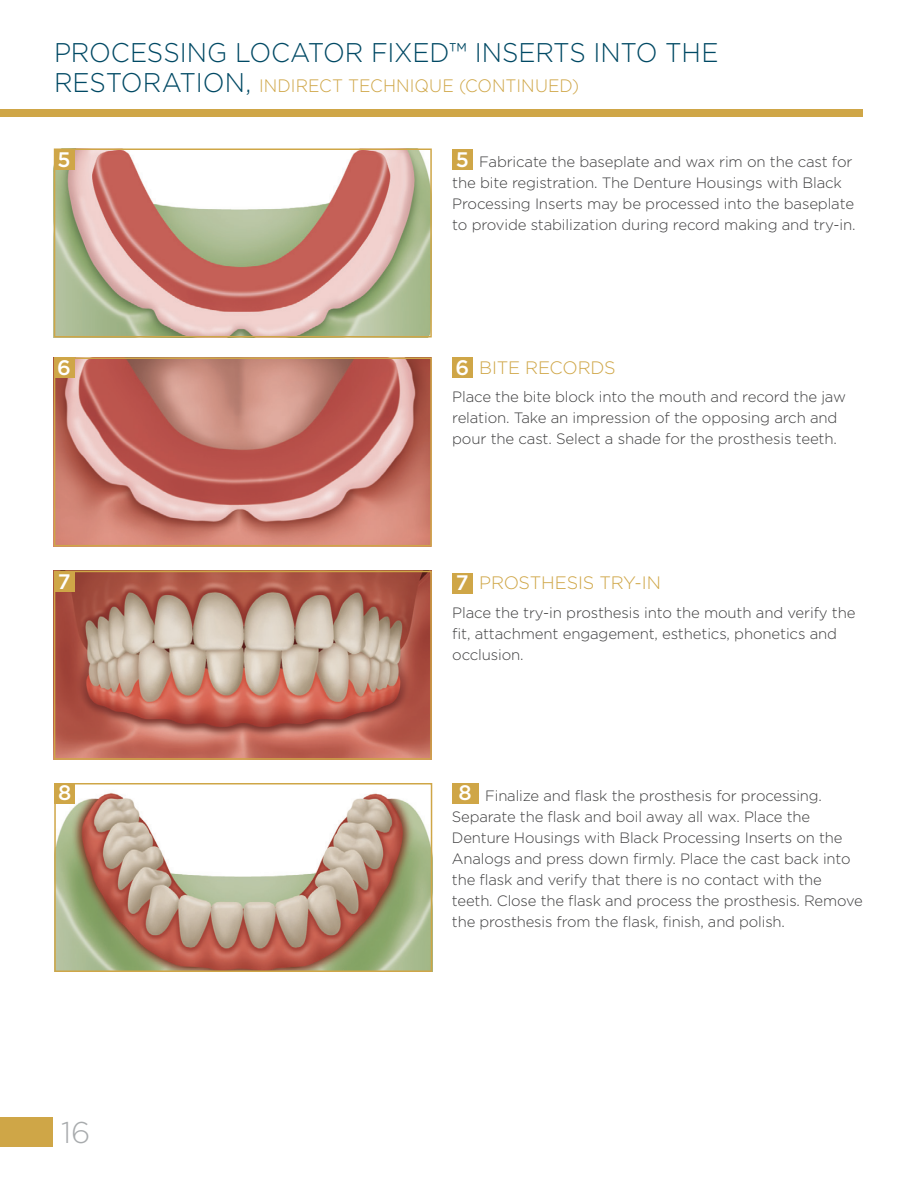
<style>
.page{position:relative;width:918px;height:1188px;background:#fff}
.page>*{position:absolute;margin:0;border:0;box-sizing:border-box;transform-origin:0 0}
.t1{font:300 30px "Gotham";color:#a8abad}
.t2{font:300 27px "Gotham";letter-spacing:-.005em;color:#004964;scale:.95 1}
.t3{font:500 21px "Gotham";color:#fff}
.t4{font:300 18px "Gotham";letter-spacing:-.005em;color:#cfa647;scale:.95 1}
.t5{font:300 18px "Gotham";letter-spacing:-.005em;color:#cfa647}
.t6{font:300 15px/21px "Gotham";letter-spacing:-.01em;color:#3e3e3f}
.s1{font-size:27px;color:#004964}
.s2{font-weight:500;font-size:21px;color:#fff}
</style>
<div class="page">
<div style="left:0;top:1117px;width:53px;height:30px;background:#cfa647"></div>
<div style="left:0;top:109px;width:863px;height:8px;background:#cfa647"></div>
<img style="left:57px;top:151px;width:372px;height:184px">
<div style="left:54px;top:148px;width:378px;height:190px;border:2px solid #cfa647"></div>
<img style="left:57px;top:360px;width:372px;height:183px">
<div style="left:54px;top:357px;width:378px;height:189px;border:2px solid #cfa647"></div>
<img style="left:57px;top:574px;width:372px;height:183px">
<div style="left:54px;top:571px;width:378px;height:189px;border:2px solid #cfa647"></div>
<div style="left:452px;top:150px;width:20px;height:20px;background:#cfa647"></div>
<div style="left:452px;top:357px;width:20px;height:21px;background:#cfa647"></div>
<div style="left:452px;top:573px;width:20px;height:20px;background:#cfa647"></div>
<div style="left:54px;top:150px;width:20px;height:20px;background:#cfa647"></div>
<div style="left:54px;top:357px;width:20px;height:21px;background:#cfa647"></div>
<div style="left:54px;top:572px;width:20px;height:20px;background:#cfa647"></div>
<div style="left:452px;top:783px;width:26px;height:20px;background:#cfa647"></div>
<img style="left:57px;top:793px;width:372px;height:176px">
<div style="left:54px;top:783px;width:378px;height:189px;border:2px solid #cfa647"></div>
<div style="left:55px;top:783px;width:20px;height:20px;background:#cfa647"></div>
<h2 class="t2" style="left:54px;top:35px;width:701px">PROCESSING LOCATOR FIXED™ INSERTS INTO THE</h2>
<p class="t4" style="left:54px;top:74px;width:554px"><span class="s1">RESTORATION,</span> INDIRECT TECHNIQUE (CONTINUED)</p>
<h3 class="t3" style="left:58px;top:145px;width:15px">5</h3>
<h3 class="t3" style="left:456px;top:145px;width:15px">5</h3>
<p class="t6" style="left:452px;top:150px;width:405px;text-indent:27px">Fabricate the baseplate and wax rim on the cast for the bite registration. The Denture Housings with Black Processing Inserts may be processed into the baseplate to provide stabilization during record making and try-in.</p>
<h3 class="t3" style="left:57px;top:353px;width:15px">6</h3>
<h3 class="t3" style="left:455px;top:353px;width:15px">6</h3>
<p class="t5" style="left:479px;top:357px;width:138px">BITE RECORDS</p>
<p class="t6" style="left:452px;top:385px;width:395px">Place the bite block into the mouth and record the jaw relation. Take an impression of the opposing arch and pour the cast. Select a shade for the prosthesis teeth.</p>
<h3 class="t3" style="left:58px;top:568px;width:14px">7</h3>
<h3 class="t3" style="left:456px;top:569px;width:14px">7</h3>
<p class="t5" style="left:479px;top:571px;width:183px">PROSTHESIS TRY-IN</p>
<p class="t6" style="left:452px;top:602px;width:405px">Place the try-in prosthesis into the mouth and verify the fit, attachment engagement, esthetics, phonetics and occlusion.</p>
<h3 class="t3" style="left:58px;top:779px;width:15px">8</h3>
<p class="t6" style="left:452px;top:785px;width:412px;text-indent:7px"><span class="s2">8</span> Finalize and flask the prosthesis for processing.<br>Separate the flask and boil away all wax. Place the Denture Housings with Black Processing Inserts on the Analogs and press down firmly. Place the cast back into the flask and verify that there is no contact with the teeth. Close the flask and process the prosthesis. Remove the prosthesis from the flask, finish, and polish.</p>
<h1 class="t1" style="left:61px;top:1114px;width:31px">16</h1>
</div>
